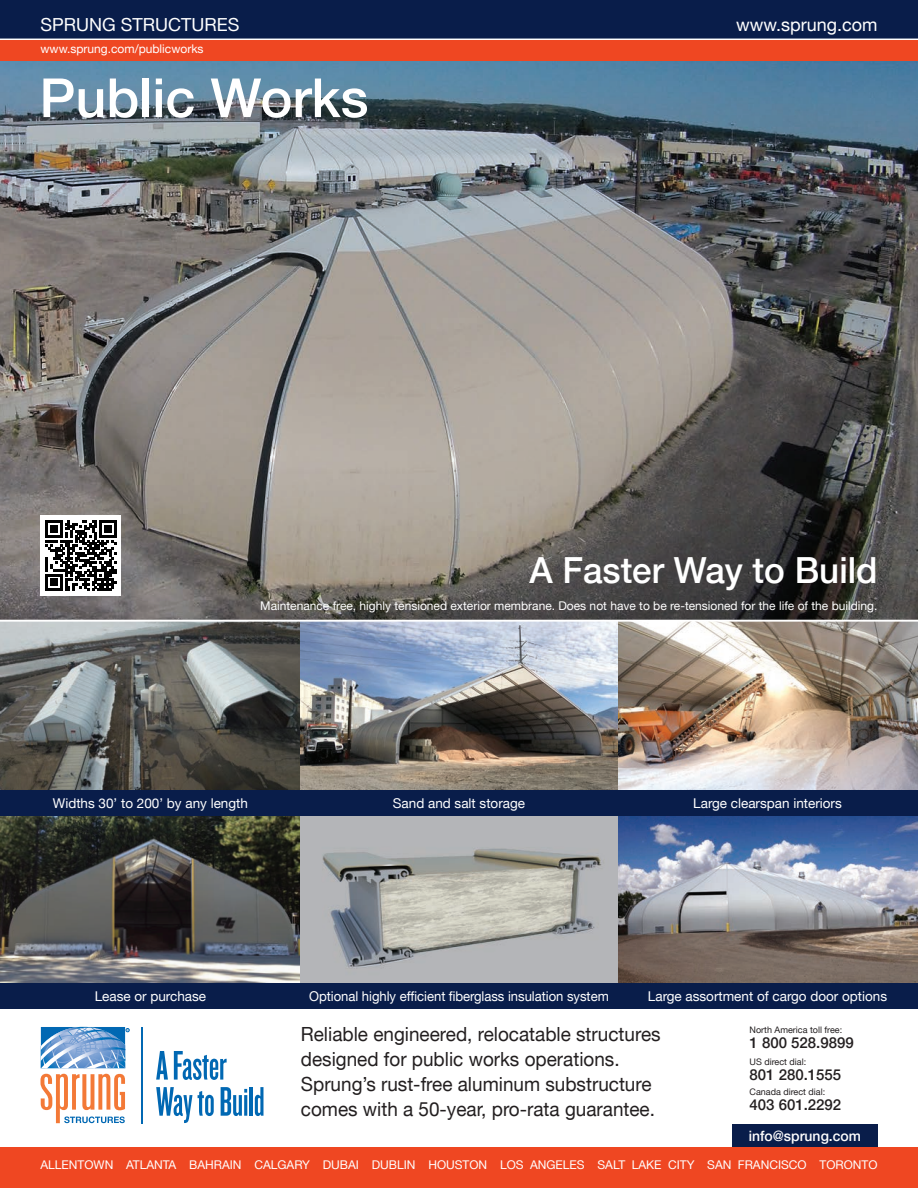
<style>
.page{position:relative;width:918px;height:1188px;background:#fff}
.page>*{position:absolute;margin:0;border:0;box-sizing:border-box;transform-origin:0 0}
.t1{font:500 54px "Helvetica Neue LT";color:#fff}
.t2{font:500 36px "Helvetica Neue LT";color:#fff}
.t3{font:19.5px/25px "Helvetica Neue LT";color:#231f20}
.t4{font:18px "Helvetica Neue LT";color:#fff}
.t5{font:500 15px "Helvetica Neue LT";color:#231f20}
.t6{font:500 14.25px "Helvetica Neue LT";color:#fff}
.t7{font:13.5px "Helvetica Neue LT";color:#fff}
.t8{font:12px "Helvetica Neue LT";color:#fff}
.t9{font:9px "Helvetica Neue LT";color:#231f20}
</style>
<div class="page">
<img style="left:0;top:622px;width:301px;height:168px">
<img style="left:617px;top:622px;width:301px;height:168px">
<img style="left:617px;top:815px;width:301px;height:169px">
<img style="left:0;top:815px;width:301px;height:169px">
<img style="left:301px;top:622px;width:316px;height:362px">
<img style="left:0;top:61px;width:918px;height:559px">
<div style="left:40px;top:515px;width:82px;height:81px;background:#fff"></div>
<svg style="left:46px;top:520px;width:70px;height:71px"></svg>
<div style="left:732px;top:1124px;width:146px;height:28px;background:#091d4a"></div>
<div style="left:0;top:790px;width:918px;height:25px;background:#091d4a"></div>
<div style="left:0;top:984px;width:918px;height:25px;background:#091d4a"></div>
<div style="left:0;top:1148px;width:918px;height:40px;background:#ef4722"></div>
<div style="left:0;top:0;width:918px;height:39px;background:#091d4a"></div>
<div style="left:0;top:40px;width:918px;height:21px;background:#ef4722"></div>
<svg style="left:156px;top:1051px;width:12px;height:29px"></svg>
<svg style="left:174px;top:1051px;width:53px;height:29px"></svg>
<svg style="left:156px;top:1087px;width:36px;height:36px"></svg>
<svg style="left:198px;top:1091px;width:16px;height:25px"></svg>
<svg style="left:221px;top:1087px;width:26px;height:29px"></svg>
<hr style="left:244px;top:1095px;width:3px;height:21px;background:#0168b3">
<hr style="left:250px;top:1087px;width:3px;height:29px;background:#0168b3">
<svg style="left:255px;top:1087px;width:8px;height:29px"></svg>
<svg style="left:41px;top:1027px;width:88px;height:41px;background:#7ba8d5"></svg>
<svg style="left:41px;top:1074px;width:84px;height:49px"></svg>
<hr style="left:141px;top:1027px;width:2px;height:96px;background:#0168b3">
<h3 class="t4" style="left:40px;top:14px;width:200px">SPRUNG STRUCTURES</h3>
<h3 class="t4" style="left:736px;top:14px;width:143px">www.sprung.com</h3>
<p class="t8" style="left:40px;top:42px;width:165px">www.sprung.com/publicworks</p>
<p class="t1" style="left:39px;top:66px;width:331px">Public Works</p>
<p class="t2" style="left:529px;top:548px;width:350px">A Faster Way to Build</p>
<p class="t8" style="left:260px;top:599px;width:619px">Maintenance free, highly tensioned exterior membrane. Does not have to be re-tensioned for the life of the building.</p>
<p class="t7" style="left:53px;top:795px;width:197px">Widths 30’ to 200’ by any length</p>
<p class="t7" style="left:393px;top:795px;width:134px">Sand and salt storage</p>
<p class="t7" style="left:693px;top:795px;width:150px">Large clearspan interiors</p>
<p class="t7" style="left:309px;top:988px;width:301px">Optional highly efficient fiberglass insulation system</p>
<p class="t3" style="left:301px;top:1021px;width:361px">Reliable engineered, relocatable structures designed for public works operations.<br>Sprung’s rust-free aluminum substructure comes with a 50-year, pro-rata guarantee.</p>
<p class="t7" style="left:95px;top:988px;width:113px">Lease or purchase</p>
<p class="t7" style="left:648px;top:988px;width:241px">Large assortment of cargo door options</p>
<p class="t9" style="left:750px;top:1025px;width:94px">North America toll free:</p>
<p class="t5" style="left:750px;top:1034px;width:106px">1 800 528.9899</p>
<p class="t9" style="left:750px;top:1056px;width:58px">US direct dial:</p>
<p class="t5" style="left:750px;top:1066px;width:93px">801 280.1555</p>
<p class="t9" style="left:750px;top:1086px;width:77px">Canada direct dial:</p>
<p class="t5" style="left:750px;top:1096px;width:93px">403 601.2292</p>
<p class="t6" style="left:749px;top:1128px;width:114px">info@sprung.com</p>
<p class="t8" style="left:40px;top:1158px;width:839px">ALLENTOWN ATLANTA BAHRAIN CALGARY DUBAI DUBLIN HOUSTON LOS ANGELES SALT LAKE CITY SAN FRANCISCO TORONTO</p>
</div>
